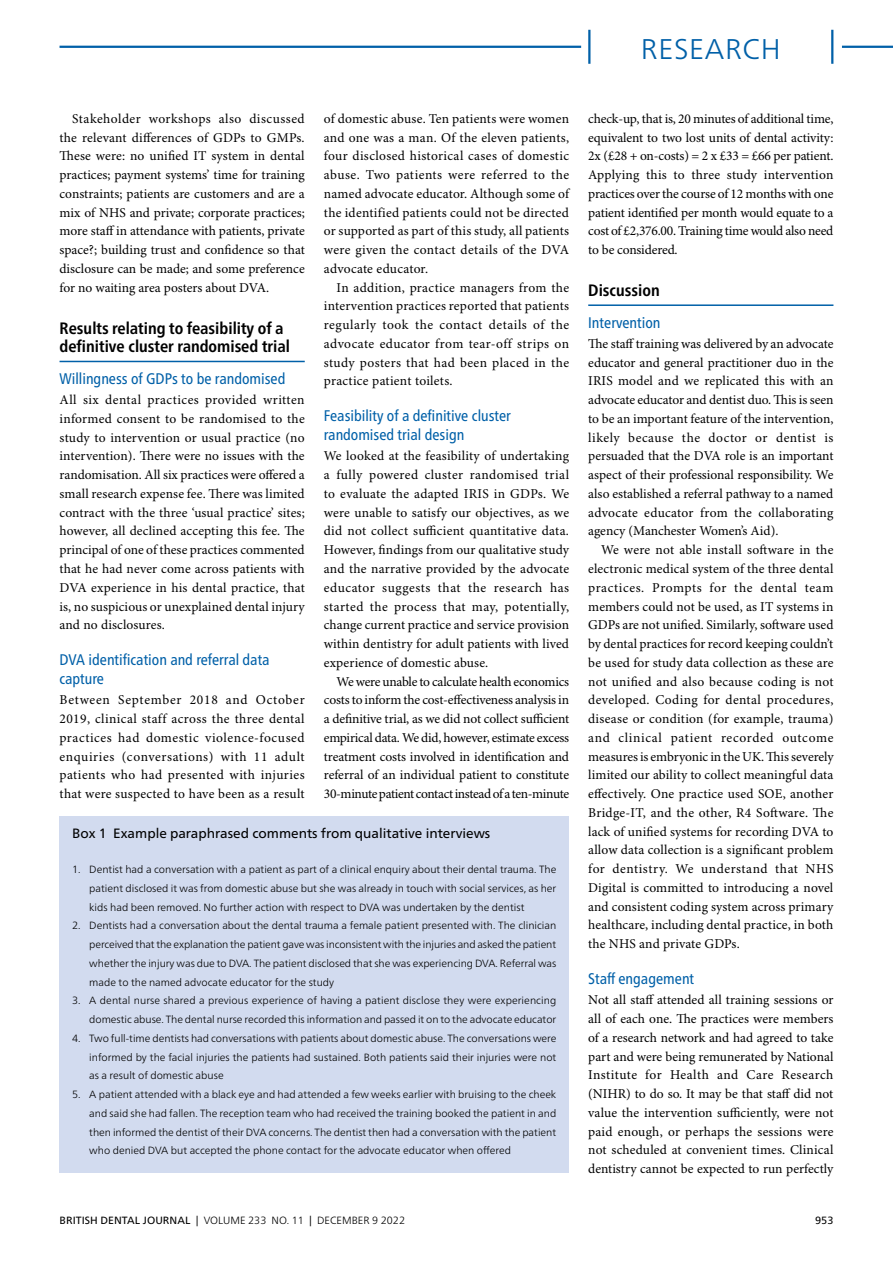
<style>
.page{position:relative;width:893px;height:1263px;background:#fff}
.page>*{position:absolute;margin:0;border:0;box-sizing:border-box;transform-origin:0 0}
.t1{font:300 28.5px "Frutiger Neue LT Pro";letter-spacing:.025em;color:#0060a8}
.SectionHeading_1_MSS{font:16.5px/18.8px "Frutiger Neue LT Pro Cn Bold 2";color:#000}
.SectionHeading_1_MSS-2{font:700 condensed 16.5px "Frutiger Neue LT Pro";color:#000}
.SectionHeading_2_MSS{font:15.3px/18.8px "Frutiger Neue LT Pro Cn Rg 2";color:#0060a8}
.SectionHeading_2_MSS-2{font:condensed 15.3px "Frutiger Neue LT Pro";color:#0060a8}
.Para_9pt_justified_1{font:13.5px/18.8px "Minion Pro";letter-spacing:.01em;color:#000;text-align:justify}
.Para_9pt_justified{font:13.5px/18.8px "Minion Pro";letter-spacing:-.005em;color:#000;text-align:justify}
.Box_Heading_x{font:13.5px "Frutiger Neue LT Pro";color:#000}
.t2{font:10.5px/18.8px "Frutiger Neue LT Pro Light 2";color:#000;text-align:justify}
.t3{font:10.5px "Frutiger Neue LT Pro";letter-spacing:.005em;color:#000}
.s1{font-family:"Frutiger Neue LT Pro";font-weight:700;font-stretch:condensed}
.s2{font-family:"Frutiger Neue LT Pro";font-stretch:condensed}
.s3{font-family:"Frutiger Neue LT Pro";font-weight:300}
.s4{font-family:"Frutiger Neue LT Pro Light 2"}
.s5{font-weight:300}
</style>
<div class="page">
<hr style="left:60px;top:361px;width:245px;height:1px;background:#0060a8">
<hr style="left:588px;top:304px;width:245px;height:2px;background:#0060a8">
<div style="left:60px;top:817px;width:509px;height:356px;background:#d2dbef"></div>
<hr style="left:60px;top:46px;width:521px;height:2px;background:#0060a8">
<hr style="left:842px;top:46px;width:51px;height:2px;background:#0060a8">
<hr style="left:588px;top:30px;width:2px;height:34px;background:#0060a8">
<hr style="left:831px;top:30px;width:2px;height:34px;background:#0060a8">
<h1 class="t1" style="left:641px;top:32px;width:141px">RESEARCH</h1>
<p class="Para_9pt_justified" style="left:60px;top:110px;width:247px;text-indent:13px">Stakeholder workshops also discussed the relevant differences of GDPs to GMPs.<br>These were: no unified IT system in dental practices; payment systems’ time for training constraints; patients are customers and are a mix of NHS and private; corporate practices; more staff in attendance with patients, private space?; building trust and confidence so that disclosure can be made; and some preference for no waiting area posters about DVA.</p>
<p class="SectionHeading_1_MSS" style="left:60px;top:318px;width:232px"><span class="s1">Results relating to feasibility of a </span>definitive cluster randomised trial</p>
<p class="SectionHeading_2_MSS-2" style="left:60px;top:370px;width:227px">Willingness of GDPs to be randomised</p>
<p class="Para_9pt_justified_1" style="left:60px;top:391px;width:247px">All six dental practices provided written informed consent to be randomised to the study to intervention or usual practice (no intervention). There were no issues with the randomisation. All six practices were offered a small research expense fee. There was limited contract with the three ‘usual practice’ sites; however, all declined accepting this fee. The principal of one of these practices commented that he had never come across patients with DVA experience in his dental practice, that is, no suspicious or unexplained dental injury and no disclosures.</p>
<p class="SectionHeading_2_MSS" style="left:60px;top:650px;width:212px">DVA identification and referral data <span class="s2">capture</span></p>
<p class="Para_9pt_justified_1" style="left:60px;top:691px;width:247px">Between September 2018 and October 2019, clinical staff across the three dental practices had domestic violence-focused enquiries (conversations) with 11 adult patients who had presented with injuries that were suspected to have been as a result</p>
<p class="Para_9pt_justified_1" style="left:324px;top:110px;width:247px">of domestic abuse. Ten patients were women and one was a man. Of the eleven patients, four disclosed historical cases of domestic abuse. Two patients were referred to the named advocate educator. Although some of the identified patients could not be directed or supported as part of this study, all patients were given the contact details of the DVA advocate educator.</p>
<p class="Para_9pt_justified" style="left:324px;top:279px;width:247px;text-indent:13px">In addition, practice managers from the intervention practices reported that patients regularly took the contact details of the advocate educator from tear-off strips on study posters that had been placed in the practice patient toilets.</p>
<p class="SectionHeading_2_MSS" style="left:324px;top:407px;width:189px">Feasibility of a definitive cluster <span class="s2">randomised trial design</span></p>
<p class="Para_9pt_justified_1" style="left:324px;top:447px;width:247px">We looked at the feasibility of undertaking a fully powered cluster randomised trial to evaluate the adapted IRIS in GDPs. We were unable to satisfy our objectives, as we did not collect sufficient quantitative data.<br>However, findings from our qualitative study and the narrative provided by the advocate educator suggests that the research has started the process that may, potentially, change current practice and service provision within dentistry for adult patients with lived experience of domestic abuse.</p>
<p class="Para_9pt_justified" style="left:324px;top:672px;width:247px;text-indent:13px">We were unable to calculate health economics costs to inform the cost-effectiveness analysis in a definitive trial, as we did not collect sufficient empirical data. We did, however, estimate excess treatment costs involved in identification and referral of an individual patient to constitute 30-minute patient contact instead of a ten-minute</p>
<p class="Box_Heading_x" style="left:72px;top:825px;width:420px">Box 1 Example paraphrased comments from qualitative interviews</p>
<p class="t2" style="left:89px;top:860px;width:469px;text-indent:-17px">1. Dentist had a conversation with a patient as part of a clinical enquiry about their dental trauma. The patient disclosed it was from domestic abuse but she was already in touch with social services, as her kids had been removed. No further action with respect to DVA was undertaken by the dentist</p>
<p class="t2" style="left:89px;top:916px;width:469px;text-indent:-17px">2. Dentists had a conversation about the dental trauma a female patient presented with. The clinician perceived that the explanation the patient gave was inconsistent with the injuries and asked the patient <span class="s3">whether the injury was due to DVA. The patient disclosed that she was experiencing DVA. Referral was </span>made to the named advocate educator for the study</p>
<p class="t2" style="left:72px;top:991px;width:486px;text-align:right">3. A dental nurse shared a previous experience of having a patient disclose they were experiencing domestic abuse. The dental nurse recorded this information and passed it on to the advocate educator</p>
<p class="t2" style="left:89px;top:1029px;width:469px;text-indent:-17px">4. Two full-time dentists had conversations with patients about domestic abuse. The conversations were informed by the facial injuries the patients had sustained. Both patients said their injuries were not as a result of domestic abuse</p>
<p class="t2" style="left:89px;top:1085px;width:469px;text-indent:-17px">5. A patient attended with a black eye and had attended a few weeks earlier with bruising to the cheek and said she had fallen. The reception team who had received the training booked the patient in and then informed the dentist of their DVA concerns. The dentist then had a conversation with the patient <span class="s3">who denied DVA but accepted the phone contact for the advocate educator when offered</span></p>
<p class="Para_9pt_justified" style="left:588px;top:110px;width:247px">check-up, that is, 20 minutes of additional time, equivalent to two lost units of dental activity:<br>2x (£28 + on-costs) = 2 x £33 = £66 per patient.<br>Applying this to three study intervention practices over the course of 12 months with one patient identified per month would equate to a cost of £2,376.00. Training time would also need to be considered.</p>
<p class="SectionHeading_1_MSS-2" style="left:588px;top:281px;width:73px">Discussion</p>
<p class="SectionHeading_2_MSS-2" style="left:588px;top:313px;width:74px">Intervention</p>
<p class="Para_9pt_justified_1" style="left:588px;top:335px;width:247px">The staff training was delivered by an advocate educator and general practitioner duo in the IRIS model and we replicated this with an advocate educator and dentist duo. This is seen to be an important feature of the intervention, likely because the doctor or dentist is persuaded that the DVA role is an important aspect of their professional responsibility. We also established a referral pathway to a named advocate educator from the collaborating agency (Manchester Women’s Aid).</p>
<p class="Para_9pt_justified" style="left:588px;top:541px;width:247px;text-indent:13px">We were not able install software in the electronic medical system of the three dental practices. Prompts for the dental team members could not be used, as IT systems in GDPs are not unified. Similarly, software used by dental practices for record keeping couldn’t be used for study data collection as these are not unified and also because coding is not developed. Coding for dental procedures, disease or condition (for example, trauma) and clinical patient recorded outcome measures is embryonic in the UK. This severely limited our ability to collect meaningful data effectively. One practice used SOE, another Bridge-IT, and the other, R4 Software. The lack of unified systems for recording DVA to allow data collection is a significant problem for dentistry. We understand that NHS Digital is committed to introducing a novel and consistent coding system across primary healthcare, including dental practice, in both the NHS and private GDPs.</p>
<p class="SectionHeading_2_MSS" style="left:588px;top:969px;width:107px">Staff engagement</p>
<p class="Para_9pt_justified_1" style="left:588px;top:991px;width:247px">Not all staff attended all training sessions or all of each one. The practices were members of a research network and had agreed to take part and were being remunerated by National Institute for Health and Care Research (NIHR) to do so. It may be that staff did not value the intervention sufficiently, were not paid enough, or perhaps the sessions were not scheduled at convenient times. Clinical dentistry cannot be expected to run perfectly</p>
<p class="t3" style="left:60px;top:1214px;width:347px">BRITISH DENTAL JOURNAL | <span class="s4">VOLUME 233 NO. 11</span> | <span class="s5">December 9 2022</span></p>
<p class="t3" style="left:815px;top:1214px;width:20px">953</p>
</div>
